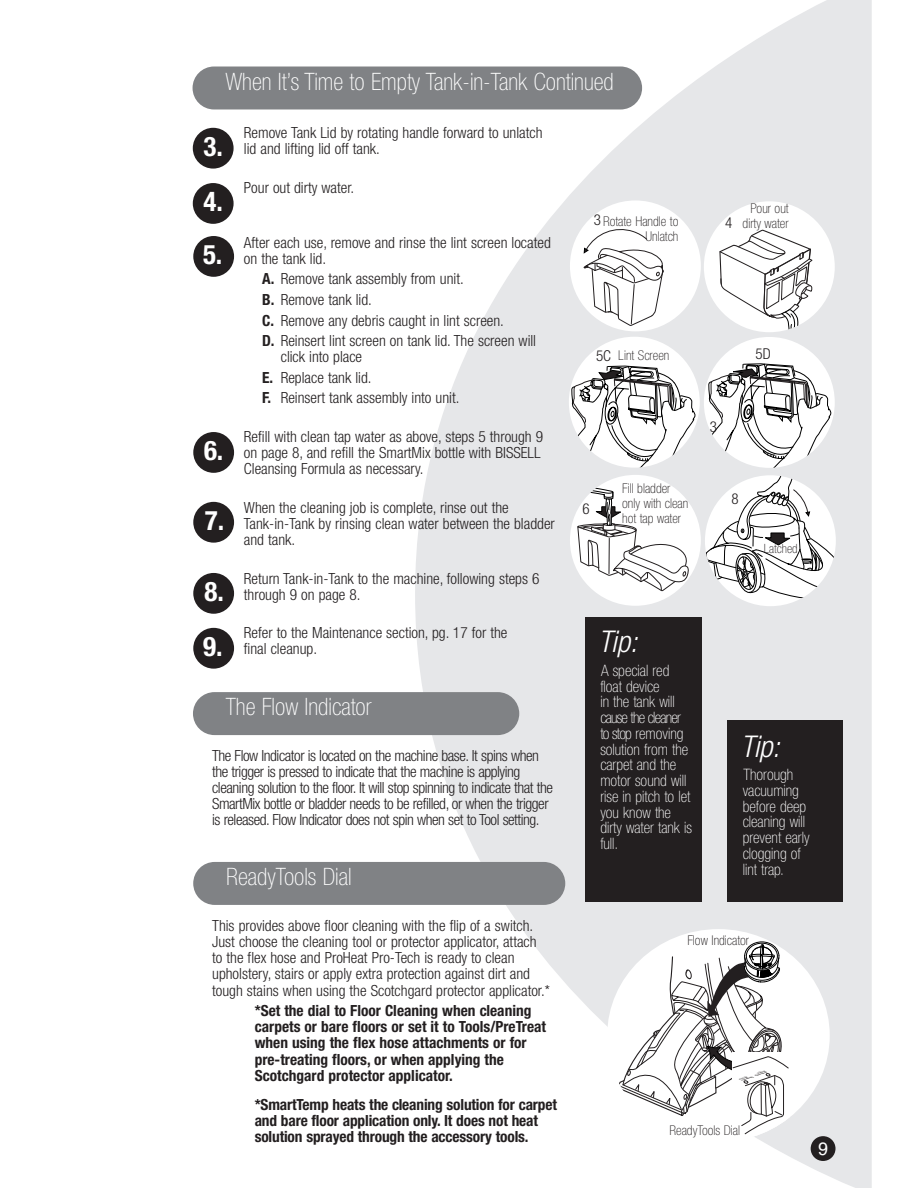
<style>
.page{position:relative;width:918px;height:1188px;background:#fff}
.page>*{position:absolute;margin:0;border:0;box-sizing:border-box;transform-origin:0 0}
.t1{font:italic 300 condensed 30px "Helvetica Neue";letter-spacing:-.01em;color:#fff}
.t2{font:700 condensed 27px/54.2px "Helvetica Neue";color:#fff;text-align:justify}
.t3{font:100 condensed 24px "Helvetica Neue";color:#fff}
.t4{font:18px "Helvetica";color:#fff}
.t5{font:100 condensed 15.75px/15.8px "Helvetica Neue";color:#fff}
.t6{font:300 condensed 15.3px/16.2px "Helvetica Neue";color:#231f20}
.t7{font:700 condensed 15.3px/16.2px "Helvetica Neue";color:#231f20}
.t8{font:300 condensed 15.3px/16.2px "Helvetica Neue";letter-spacing:-.03em;color:#231f20}
.t9{font:300 condensed 15px "Helvetica Neue";color:#231f20}
.t10{font:100 condensed 13.5px/15px "Helvetica Neue";color:#231f20;text-align:right}
.t11{font:100 condensed 12.75px "Helvetica Neue";color:#231f20}
.t12{font:italic 500 1.8px/1.8px "Helvetica Neue";color:#231f20;scale:1.39 1}
.s1{font-weight:700}
.s2{font-weight:300;font-size:15px}
</style>
<div class="page">
<svg style="left:415px;top:0;width:457px;height:1188px;fill:#e6e7e9"></svg>
<div style="left:811px;top:1136px;width:25px;height:25px;background:#231f20;border-radius:50%"></div>
<div style="left:193px;top:67px;width:449px;height:42px;background:#808285;border-radius:21px"></div>
<div style="left:193px;top:128px;width:41px;height:41px;background:#231f20;border-radius:50%"></div>
<div style="left:193px;top:183px;width:41px;height:41px;background:#231f20;border-radius:50%"></div>
<div style="left:193px;top:236px;width:41px;height:41px;background:#231f20;border-radius:50%"></div>
<div style="left:193px;top:432px;width:41px;height:41px;background:#231f20;border-radius:50%"></div>
<div style="left:193px;top:502px;width:41px;height:41px;background:#231f20;border-radius:50%"></div>
<div style="left:193px;top:573px;width:41px;height:41px;background:#231f20;border-radius:50%"></div>
<div style="left:193px;top:628px;width:41px;height:41px;background:#231f20;border-radius:50%"></div>
<div style="left:570px;top:200px;width:131px;height:131px;background:#fff;border-radius:50%"></div>
<svg style="left:583px;top:225px;width:84px;height:104px"></svg>
<div style="left:704px;top:337px;width:131px;height:131px;background:#fff;border-radius:50%"></div>
<svg style="left:704px;top:363px;width:128px;height:105px"></svg>
<div style="left:727px;top:721px;width:116px;height:181px;background:#231f20"></div>
<div style="left:586px;top:617px;width:116px;height:285px;background:#231f20"></div>
<div style="left:570px;top:475px;width:131px;height:131px;background:#fff;border-radius:50%"></div>
<svg style="left:574px;top:486px;width:119px;height:106px"></svg>
<div style="left:193px;top:692px;width:326px;height:43px;background:#808285;border-radius:21px"></div>
<div style="left:193px;top:862px;width:372px;height:43px;background:#808285;border-radius:21px"></div>
<div style="left:607px;top:929px;width:223px;height:213px;background:#fff;border-radius:50%"></div>
<div style="left:732px;top:1052px;width:58px;height:85px;background:linear-gradient(to right,#fff,#e0e1e4)"></div>
<svg style="left:617px;top:941px;width:172px;height:193px"></svg>
<div style="left:569px;top:337px;width:131px;height:131px;background:#fff;border-radius:50%"></div>
<svg style="left:569px;top:366px;width:127px;height:102px"></svg>
<div style="left:704px;top:201px;width:131px;height:131px;background:#fff;border-radius:50%"></div>
<svg style="left:719px;top:201px;width:94px;height:131px"></svg>
<svg style="left:705px;top:475px;width:131px;height:125px"></svg>
<h3 class="t3" style="left:225px;top:72px;width:390px">When It’s Time to Empty Tank-in-Tank Continued</h3>
<h2 class="t2" style="left:203px;top:121px;width:21px">3.<br>4.<br>5.</h2>
<h2 class="t2" style="left:204px;top:426px;width:21px">6.</h2>
<h2 class="t2" style="left:205px;top:495px;width:21px">7.</h2>
<h2 class="t2" style="left:203px;top:566px;width:22px;line-height:54.9px">8.<br>9.</h2>
<p class="t6" style="left:244px;top:126px;width:300px">Remove Tank Lid by rotating handle forward to unlatch lid and lifting lid off tank.</p>
<p class="t6" style="left:244px;top:181px;width:112px">Pour out dirty water.</p>
<p class="t6" style="left:244px;top:235px;width:308px">After each use, remove and rinse the lint screen located on the tank lid.</p>
<p class="t6" style="left:262px;top:270px;width:275px;line-height:20.5px"><span class="s1">A.</span> Remove tank assembly from unit.<br><span class="s1">B.</span> Remove tank lid.<br><span class="s1">C.</span> Remove any debris caught in lint screen.<br><span class="s1">D.</span> Reinsert lint screen on tank lid. The screen will</p>
<p class="t6" style="left:262px;top:348px;width:199px;line-height:20.5px;text-indent:19px">click into place<br><span class="s1">E.</span> Replace tank lid.<br><span class="s1">F.</span> Reinsert tank assembly into unit.</p>
<p class="t6" style="left:244px;top:430px;width:301px">Refill with clean tap water as above, steps 5 through 9 on page 8, and refill the SmartMix bottle with BISSELL<br>Cleansing Formula as necessary.</p>
<p class="t6" style="left:244px;top:500px;width:312px">When the cleaning job is complete, rinse out the<br>Tank-in-Tank by rinsing clean water between the bladder and tank.</p>
<p class="t6" style="left:244px;top:571px;width:297px">Return Tank-in-Tank to the machine, following steps 6 through 9 on page 8.</p>
<p class="t6" style="left:244px;top:626px;width:265px">Refer to the Maintenance section, pg. 17 for the final cleanup.</p>
<h3 class="t3" style="left:226px;top:698px;width:147px">The Flow Indicator</h3>
<p class="t8" style="left:212px;top:748px;width:342px">The Flow Indicator is located on the machine base. It spins when the trigger is pressed to indicate that the machine is applying cleaning solution to the floor. It will stop spinning to indicate that the SmartMix bottle or bladder needs to be refilled, or when the trigger is released. Flow Indicator does not spin when set to Tool setting.</p>
<h3 class="t3" style="left:226px;top:868px;width:127px">ReadyTools Dial</h3>
<p class="t6" style="left:212px;top:919px;width:339px">This provides above floor cleaning with the flip of a switch.<br>Just choose the cleaning tool or protector applicator, attach to the flex hose and ProHeat Pro-Tech is ready to clean upholstery, stairs or apply extra protection against dirt and tough stains when using the Scotchgard protector applicator.*</p>
<p class="t7" style="left:255px;top:1004px;width:293px">*Set the dial to Floor Cleaning when cleaning carpets or bare floors or set it to Tools/PreTreat when using the flex hose attachments or for pre-treating floors, or when applying the Scotchgard protector applicator.</p>
<p class="t7" style="left:255px;top:1098px;width:304px">*SmartTemp heats the cleaning solution for carpet and bare floor application only. It does not heat solution sprayed through the accessory tools.</p>
<p class="t9" style="left:594px;top:214px;width:9px">3</p>
<p class="t10" style="left:603px;top:215px;width:77px">Rotate Handle to<br>Unlatch</p>
<p class="t10" style="left:725px;top:202px;width:65px">Pour out<br><span class="s2">4</span> dirty water</p>
<p class="t10" style="left:596px;top:349px;width:75px"><span class="s2">5C</span> Lint Screen</p>
<p class="t9" style="left:756px;top:348px;width:17px">5D</p>
<p class="t9" style="left:582px;top:504px;width:9px">6</p>
<p class="t10" style="left:622px;top:481px;width:68px;text-align:left">Fill bladder only with clean hot tap water</p>
<p class="t9" style="left:710px;top:421px;width:9px">3</p>
<p class="t9" style="left:732px;top:493px;width:9px">8</p>
<p class="t11" style="left:764px;top:544px;width:35px">Latched</p>
<h1 class="t1" style="left:599px;top:631px;width:40px">Tip:</h1>
<p class="t5" style="left:600px;top:664px;width:93px">A special red float device<br>in the tank will cause the cleaner to stop removing solution from the carpet and the motor sound will rise in pitch to let you know the dirty water tank is full.</p>
<h1 class="t1" style="left:741px;top:735px;width:40px">Tip:</h1>
<p class="t5" style="left:743px;top:768px;width:68px">Thorough vacuuming before deep cleaning will prevent early clogging of lint trap.</p>
<p class="t10" style="left:687px;top:934px;width:63px">Flow Indicator</p>
<p class="t12" style="left:755px;top:1073px;width:11px;text-indent:3px;rotate:-17deg">TOOLS<br>PRETREAT</p>
<p class="t12" style="left:741px;top:1078px;width:11px;text-indent:-1px;rotate:-17deg">FLOOR<br>CLEANING</p>
<p class="t10" style="left:669px;top:1124px;width:72px">ReadyTools Dial</p>
<p class="t4" style="left:818px;top:1141px;width:12px">9</p>
</div>
